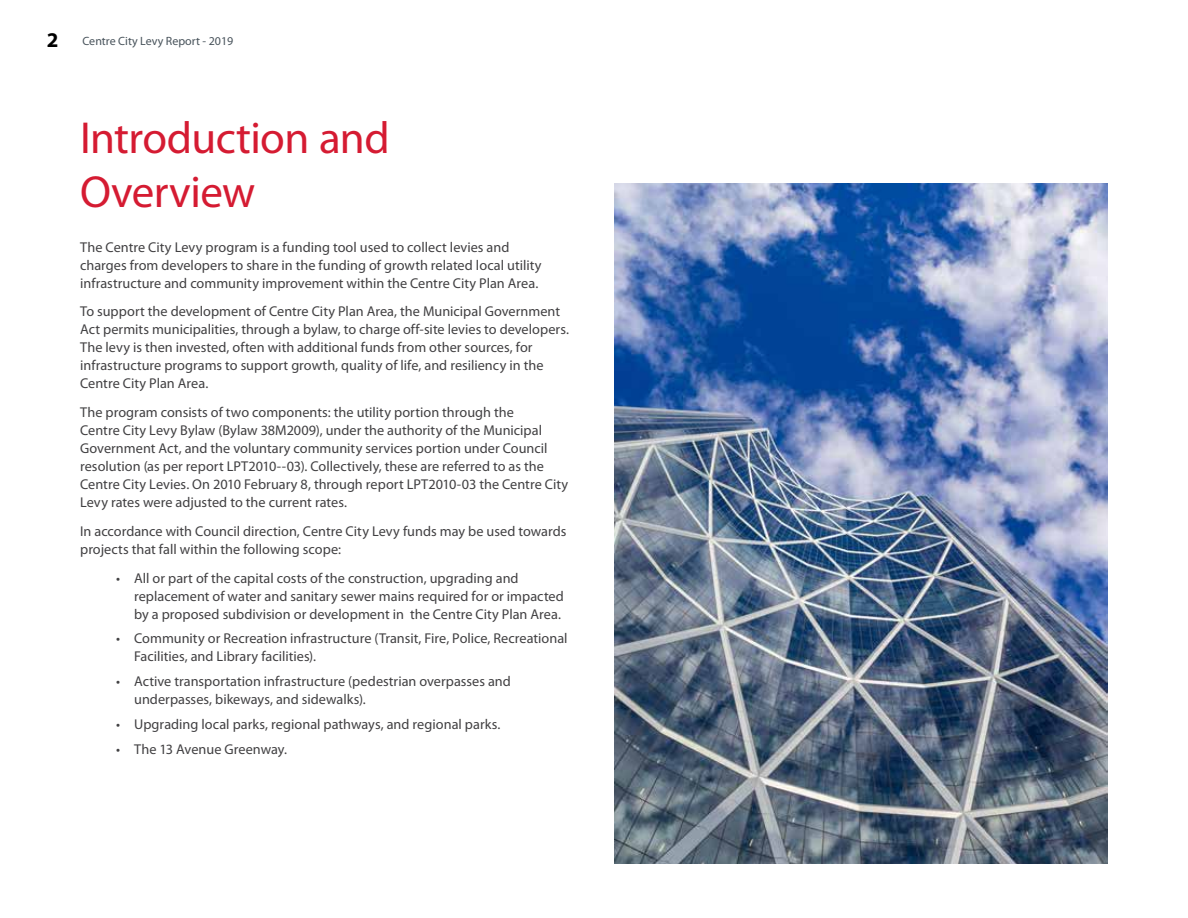
<style>
.page{position:relative;width:1188px;height:918px;background:#fff}
.page>*{position:absolute;margin:0;border:0;box-sizing:border-box;transform-origin:0 0}
.t1{font:45px/54px "Myriad Pro";letter-spacing:-.015em;color:#d51b32}
.t2{font:14.25px/18px "Myriad Pro";color:#414042}
.t3{font:12px "Myriad Pro";color:#48535b}
.s1{font-weight:700;font-size:21px;color:#000}
</style>
<div class="page">
<img style="left:614px;top:184px;width:494px;height:680px">
<p class="t3" style="left:47px;top:33px;width:188px"><span class="s1">2</span> Centre City Levy Report - 2019</p>
<h1 class="t1" style="left:80px;top:110px;width:311px">Introduction and<br>Overview</h1>
<p class="t2" style="left:80px;top:238px;width:463px">The Centre City Levy program is a funding tool used to collect levies and charges from developers to share in the funding of growth related local utility infrastructure and community improvement within the Centre City Plan Area.</p>
<p class="t2" style="left:80px;top:302px;width:489px">To support the development of Centre City Plan Area, the Municipal Government Act permits municipalities, through a bylaw, to charge off-site levies to developers.<br>The levy is then invested, often with additional funds from other sources, for infrastructure programs to support growth, quality of life, and resiliency in the Centre City Plan Area.</p>
<p class="t2" style="left:80px;top:403px;width:490px">The program consists of two components: the utility portion through the<br>Centre City Levy Bylaw (Bylaw 38M2009), under the authority of the Municipal Government Act, and the voluntary community services portion under Council resolution (as per report LPT2010--03). Collectively, these are referred to as the Centre City Levies. On 2010 February 8, through report LPT2010-03 the Centre City Levy rates were adjusted to the current rates.</p>
<p class="t2" style="left:80px;top:522px;width:488px">In accordance with Council direction, Centre City Levy funds may be used towards projects that fall within the following scope:</p>
<p class="t2" style="left:134px;top:569px;width:431px;text-indent:-18px">• All or part of the capital costs of the construction, upgrading and replacement of water and sanitary sewer mains required for or impacted by a proposed subdivision or development in the Centre City Plan Area.</p>
<p class="t2" style="left:134px;top:629px;width:435px;text-indent:-18px">• Community or Recreation infrastructure (Transit, Fire, Police, Recreational<br>Facilities, and Library facilities).</p>
<p class="t2" style="left:134px;top:672px;width:378px;text-indent:-18px">• Active transportation infrastructure (pedestrian overpasses and underpasses, bikeways, and sidewalks).</p>
<p class="t2" style="left:116px;top:715px;width:385px">• Upgrading local parks, regional pathways, and regional parks.</p>
<p class="t2" style="left:116px;top:740px;width:171px">• The 13 Avenue Greenway.</p>
</div>
